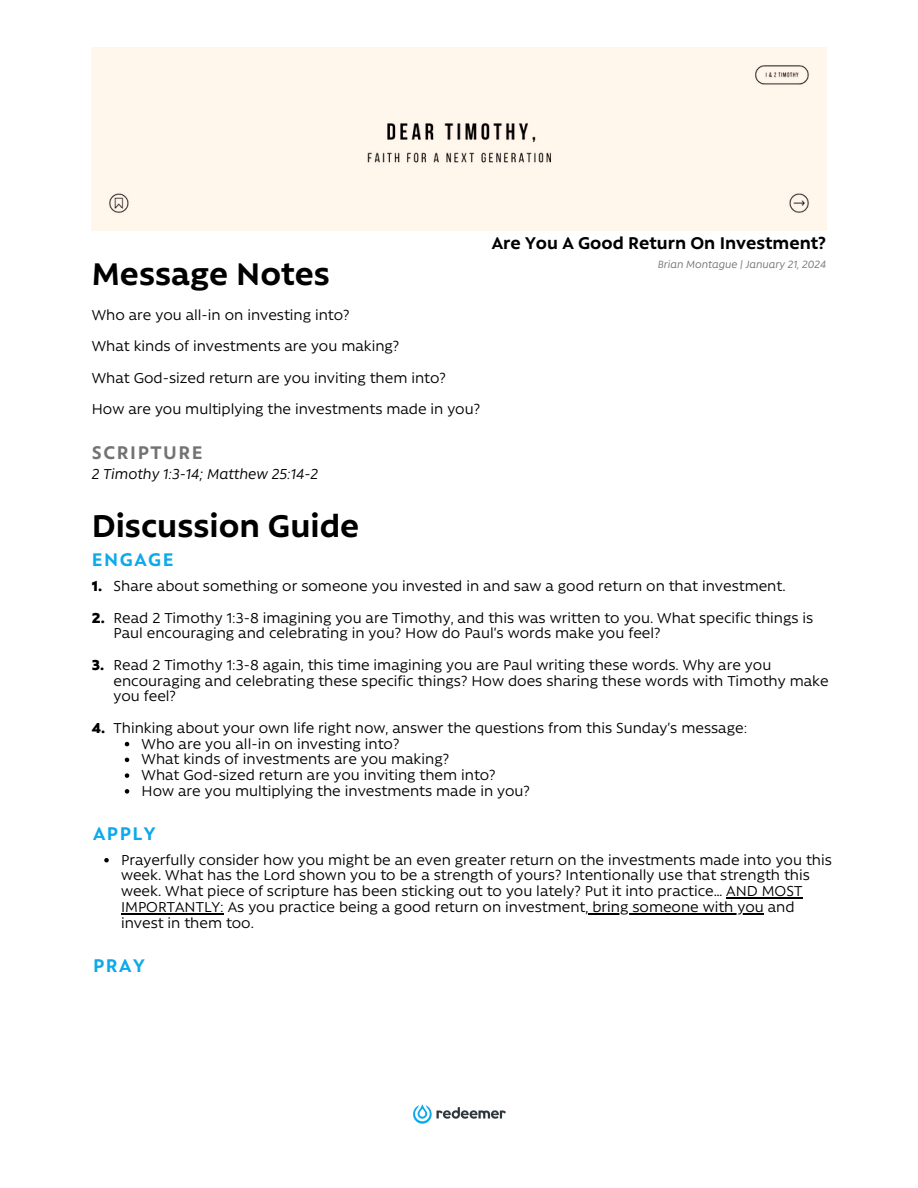
<style>
.page{position:relative;width:918px;height:1188px;background:#fff}
.page>*{position:absolute;margin:0;border:0;box-sizing:border-box;transform-origin:0 0}
.t1{font:700 36px "Rawson Pro";color:#000}
.t2{font:700 21px "Rawson Pro";letter-spacing:.075em;color:#0ca9eb}
.t3{font:700 21px "Rawson Pro";letter-spacing:.075em;color:#737373}
.t4{font:700 19.5px "Rawson Pro";color:#000}
.t5{font:16.5px/15.8px "Rawson Pro";color:#000}
.t6{font:italic 16.5px "Rawson Pro";color:#000}
.t7{font:900 16.5px "Rawson Pro";color:#000}
.t8{font:italic 12px "Rawson Pro";color:#737373}
</style>
<div class="page">
<div style="left:92px;top:47px;width:734px;height:184px;background:#fff6ec"></div>
<img style="left:413px;top:1104px;width:93px;height:20px">
<svg style="left:125px;top:742px;width:4px;height:4px"></svg>
<svg style="left:125px;top:758px;width:4px;height:4px"></svg>
<svg style="left:125px;top:773px;width:4px;height:5px"></svg>
<svg style="left:125px;top:789px;width:4px;height:5px"></svg>
<svg style="left:104px;top:858px;width:5px;height:4px"></svg>
<hr style="left:726px;top:897px;width:76px;height:1px;background:#000">
<hr style="left:121px;top:913px;width:103px;height:1px;background:#000">
<hr style="left:588px;top:913px;width:176px;height:1px;background:#000">
<p class="t1" style="left:92px;top:250px;width:240px">Message Notes</p>
<p class="t5" style="left:92px;top:306px;width:259px">Who are you all-in on investing into?</p>
<p class="t5" style="left:92px;top:337px;width:309px">What kinds of investments are you making?</p>
<p class="t5" style="left:92px;top:369px;width:356px">What God-sized return are you inviting them into?</p>
<p class="t5" style="left:92px;top:400px;width:390px">How are you multiplying the investments made in you?</p>
<p class="t3" style="left:92px;top:438px;width:112px">SCRIPTURE</p>
<p class="t6" style="left:92px;top:463px;width:228px">2 Timothy 1:3-14; Matthew 25:14-2</p>
<p class="t4" style="left:492px;top:230px;width:336px">Are You A Good Return On Investment?</p>
<p class="t8" style="left:658px;top:256px;width:170px">Brian Montague | January 21, 2024</p>
<p class="t1" style="left:92px;top:502px;width:269px">Discussion Guide</p>
<p class="t2" style="left:92px;top:546px;width:83px">ENGAGE</p>
<p class="t7" style="left:92px;top:575px;width:12px">1.</p>
<p class="t7" style="left:92px;top:607px;width:14px">2.</p>
<p class="t7" style="left:92px;top:654px;width:14px">3.</p>
<p class="t7" style="left:92px;top:717px;width:15px">4.</p>
<p class="t5" style="left:114px;top:577px;width:674px">Share about something or someone you invested in and saw a good return on that investment.</p>
<p class="t5" style="left:114px;top:609px;width:701px">Read 2 Timothy 1:3-8 imagining you are Timothy, and this was written to you. What specific things is<br>Paul encouraging and celebrating in you? How do Paul’s words make you feel?</p>
<p class="t5" style="left:114px;top:656px;width:717px">Read 2 Timothy 1:3-8 again, this time imagining you are Paul writing these words. Why are you encouraging and celebrating these specific things? How does sharing these words with Timothy make you feel?</p>
<p class="t5" style="left:114px;top:719px;width:635px">Thinking about your own life right now, answer the questions from this Sunday’s message:</p>
<p class="t5" style="left:142px;top:735px;width:259px">Who are you all-in on investing into?</p>
<p class="t5" style="left:142px;top:750px;width:309px">What kinds of investments are you making?</p>
<p class="t5" style="left:142px;top:766px;width:356px">What God-sized return are you inviting them into?</p>
<p class="t5" style="left:142px;top:782px;width:390px">How are you multiplying the investments made in you?</p>
<p class="t2" style="left:93px;top:820px;width:64px">APPLY</p>
<p class="t5" style="left:121px;top:851px;width:712px">Prayerfully consider how you might be an even greater return on the investments made into you this week. What has the Lord shown you to be a strength of yours? Intentionally use that strength this week. What piece of scripture has been sticking out to you lately? Put it into practice… AND MOST IMPORTANTLY: As you practice being a good return on investment, bring someone with you and invest in them too.</p>
<p class="t2" style="left:93px;top:952px;width:53px">PRAY</p>
</div>
